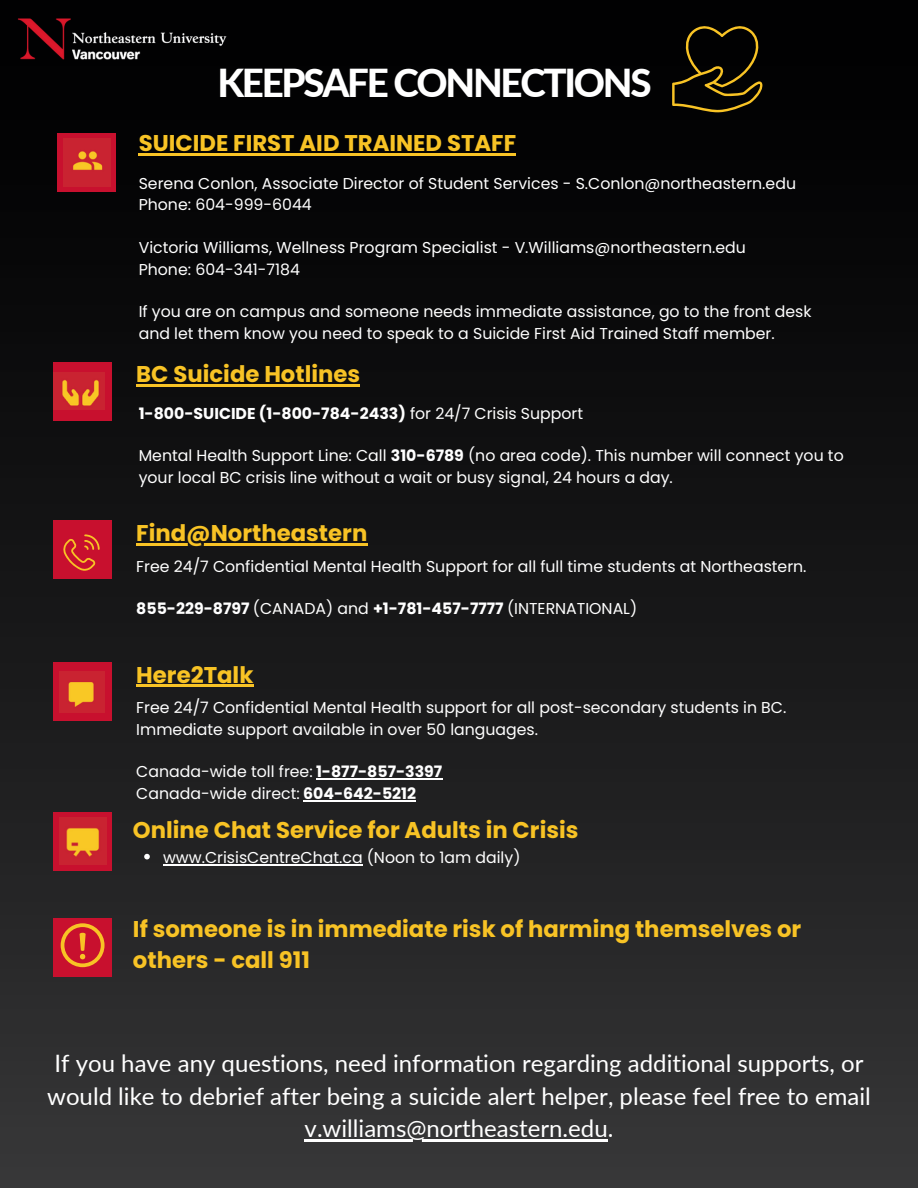
<style>
.page{position:relative;width:918px;height:1188px;background:#fff}
.page>*{position:absolute;margin:0;border:0;box-sizing:border-box;transform-origin:0 0}
.t1{font:800 38.55px "Lato";letter-spacing:-.06em;color:#fff}
.t2{font:24px/32.7px "Lato";color:#fff;text-align:center}
.t3{font:700 22.8px/31.5px "Poppins";color:#f8c325}
.t4{font:15.75px/21.3px "Poppins";color:#fff}
.t5{font:700 15.75px "Poppins";color:#fff}
.s1{font-weight:400}
.s2{font-weight:700}
</style>
<div class="page">
<img style="left:0;top:0;width:918px;height:1188px">
<div style="left:58px;top:133px;width:58px;height:59px;background:#c8102e"></div>
<div style="left:53px;top:521px;width:59px;height:58px;background:#c8102e"></div>
<div style="left:53px;top:662px;width:59px;height:59px;background:#c8102e"></div>
<div style="left:53px;top:362px;width:59px;height:58px;background:#c8102e"></div>
<div style="left:53px;top:812px;width:59px;height:58px;background:#c8102e"></div>
<img style="left:63px;top:139px;width:48px;height:48px">
<img style="left:59px;top:672px;width:45px;height:40px">
<img style="left:53px;top:373px;width:51px;height:37px">
<img style="left:59px;top:818px;width:47px;height:47px">
<img style="left:0;top:0;width:242px;height:88px">
<svg style="left:672px;top:20px;width:91px;height:92px;background:#221b06"></svg>
<svg style="left:63px;top:534px;width:37px;height:37px"></svg>
<div style="left:53px;top:918px;width:59px;height:59px;background:#c8102e"></div>
<svg style="left:61px;top:923px;width:44px;height:44px"></svg>
<hr style="left:139px;top:153px;width:377px;height:2px;background:#f8c325">
<hr style="left:136px;top:543px;width:231px;height:2px;background:#f8c325">
<hr style="left:316px;top:779px;width:126px;height:1px;background:#fff">
<hr style="left:303px;top:800px;width:113px;height:1px;background:#fff">
<hr style="left:136px;top:685px;width:117px;height:2px;background:#f8c325">
<hr style="left:136px;top:384px;width:224px;height:3px;background:#f8c325">
<svg style="left:144px;top:854px;width:6px;height:5px"></svg>
<hr style="left:163px;top:864px;width:200px;height:1px;background:#fff">
<hr style="left:305px;top:1140px;width:303px;height:2px;background:#fff">
<p class="t1" style="left:217px;top:59px;width:436px">KEEPSAFE CONNECTIONS</p>
<p class="t3" style="left:139px;top:127px;width:379px">SUICIDE FIRST AID TRAINED STAFF</p>
<p class="t4" style="left:139px;top:173px;width:659px">Serena Conlon, Associate Director of Student Services - S.Conlon@northeastern.edu</p>
<p class="t4" style="left:139px;top:194px;width:175px">Phone: 604-999-6044</p>
<p class="t4" style="left:139px;top:237px;width:609px">Victoria Williams, Wellness Program Specialist - V.Williams@northeastern.edu</p>
<p class="t4" style="left:139px;top:258px;width:163px">Phone: 604-341-7184</p>
<p class="t4" style="left:139px;top:301px;width:674px">If you are on campus and someone needs immediate assistance, go to the front desk and let them know you need to speak to a Suicide First Aid Trained Staff member.</p>
<p class="t3" style="left:136px;top:358px;width:225px">BC Suicide Hotlines</p>
<p class="t5" style="left:139px;top:402px;width:446px">1-800-SUICIDE (1-800-784-2433) <span class="s1">for 24/7 Crisis Support</span></p>
<p class="t4" style="left:139px;top:445px;width:707px">Mental Health Support Line: Call <span class="s2">310-6789</span> (no area code). This number will connect you to your local BC crisis line without a wait or busy signal, 24 hours a day.</p>
<p class="t3" style="left:136px;top:517px;width:233px">Find@Northeastern</p>
<p class="t4" style="left:136px;top:555px;width:672px">Free 24/7 Confidential Mental Health Support for all full time students at Northeastern.</p>
<p class="t5" style="left:136px;top:598px;width:502px">855-229-8797 <span class="s1">(CANADA) and</span> +1-781-457-7777 <span class="s1">(INTERNATIONAL)</span></p>
<p class="t3" style="left:136px;top:659px;width:119px">Here2Talk</p>
<p class="t4" style="left:136px;top:697px;width:652px">Free 24/7 Confidential Mental Health support for all post-secondary students in BC.<br>Immediate support available in over 50 languages.</p>
<p class="t4" style="left:136px;top:761px;width:308px">Canada-wide toll free: <span class="s2">1-877-857-3397</span></p>
<p class="t4" style="left:136px;top:783px;width:281px">Canada-wide direct: <span class="s2">604-642-5212</span></p>
<p class="t3" style="left:133px;top:814px;width:447px">Online Chat Service for Adults in Crisis</p>
<p class="t4" style="left:163px;top:847px;width:359px">www.CrisisCentreChat.ca (Noon to 1am daily)</p>
<p class="t3" style="left:133px;top:913px;width:670px">If someone is in immediate risk of harming themselves or others - call 911</p>
<p class="t2" style="left:47px;top:1046px;width:825px">If you have any questions, need information regarding additional supports, or would like to debrief after being a suicide alert helper, please feel free to email v.williams@northeastern.edu.</p>
</div>
